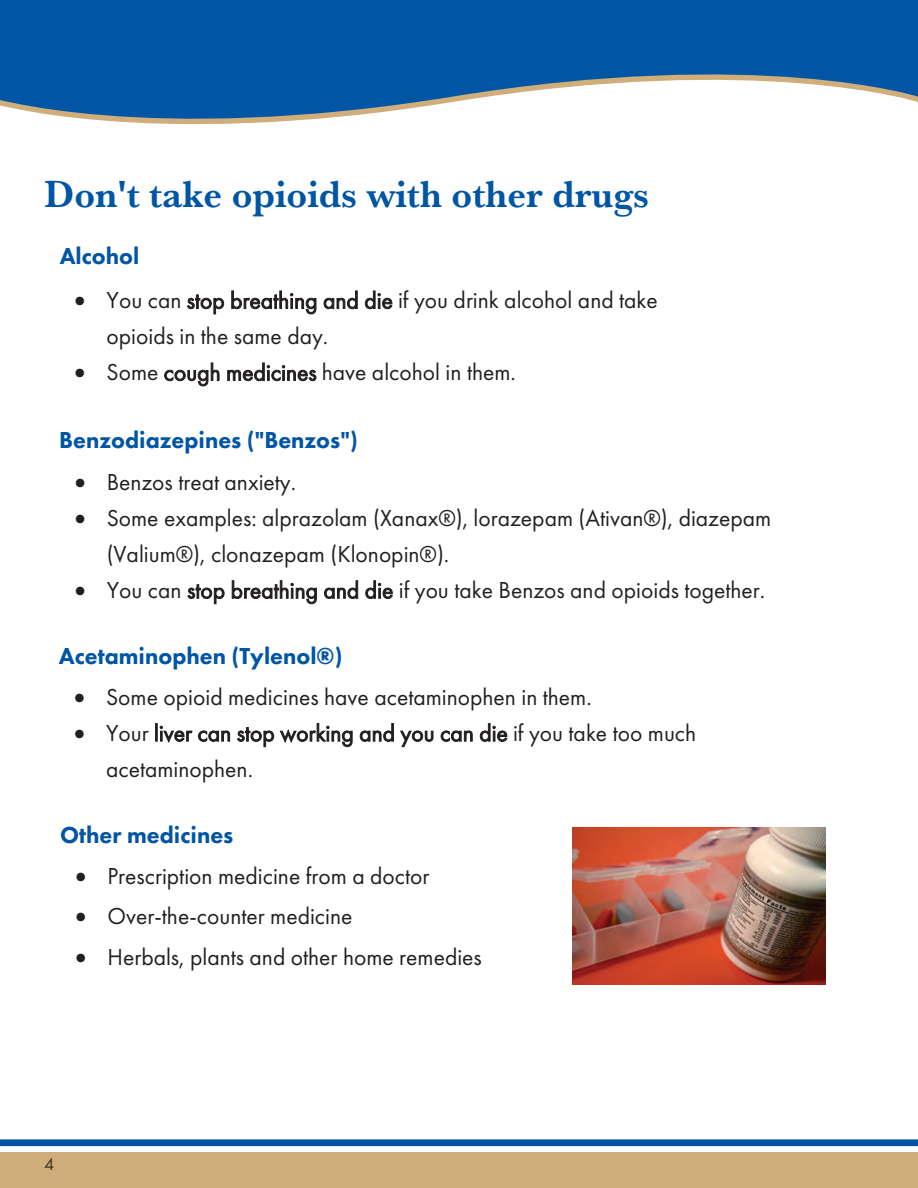
<style>
.page{position:relative;width:918px;height:1188px;background:#fff}
.page>*{position:absolute;margin:0;border:0;box-sizing:border-box;transform-origin:0 0}
.t1{font:700 39px "Baskerville URW";color:#0155a5}
.t2{font:24px/36px "Futura PT";color:#231f20}
.t3{font:800 24px "Futura PT";color:#0155a5}
.t4{font:18px "Futura PT";color:#000}
</style>
<div class="page">
<div style="left:0;top:1152px;width:918px;height:36px;background:#cfae7b"></div>
<svg style="left:0;top:0;width:918px;height:125px;fill:#0155a5"></svg>
<div style="left:568px;top:821px;width:275px;height:182px;background:#231f20;opacity:.25"></div>
<img style="left:573px;top:827px;width:253px;height:157px">
<div style="left:0;top:1139px;width:918px;height:7px;background:#0155a5"></div>
<h1 class="t1" style="left:44px;top:166px;width:606px">Don't take opioids with other drugs</h1>
<p class="t3" style="left:60px;top:241px;width:81px">Alcohol</p>
<p class="t2" style="left:107px;top:282px;width:553px;text-indent:-32px">• You can stop breathing and die if you drink alcohol and take opioids in the same day.</p>
<p class="t2" style="left:75px;top:354px;width:443px">• Some cough medicines have alcohol in them.</p>
<p class="t3" style="left:59px;top:425px;width:300px">Benzodiazepines ("Benzos")</p>
<p class="t2" style="left:75px;top:464px;width:223px">• Benzos treat anxiety.</p>
<p class="t2" style="left:107px;top:500px;width:666px;text-indent:-32px">• Some examples: alprazolam (Xanax®), lorazepam (Ativan®), diazepam (Valium®), clonazepam (Klonopin®).</p>
<p class="t2" style="left:75px;top:572px;width:692px">• You can stop breathing and die if you take Benzos and opioids together.</p>
<p class="t3" style="left:59px;top:641px;width:285px">Acetaminophen (Tylenol®)</p>
<p class="t2" style="left:74px;top:679px;width:519px">• Some opioid medicines have acetaminophen in them.</p>
<p class="t2" style="left:106px;top:715px;width:592px;text-indent:-32px">• Your liver can stop working and you can die if you take too much acetaminophen.</p>
<p class="t3" style="left:60px;top:820px;width:175px">Other medicines</p>
<p class="t2" style="left:75px;top:858px;width:356px">• Prescription medicine from a doctor</p>
<p class="t2" style="left:75px;top:898px;width:279px">• Over-the-counter medicine</p>
<p class="t2" style="left:75px;top:939px;width:408px">• Herbals, plants and other home remedies</p>
<p class="t4" style="left:44px;top:1153px;width:12px">4</p>
</div>
